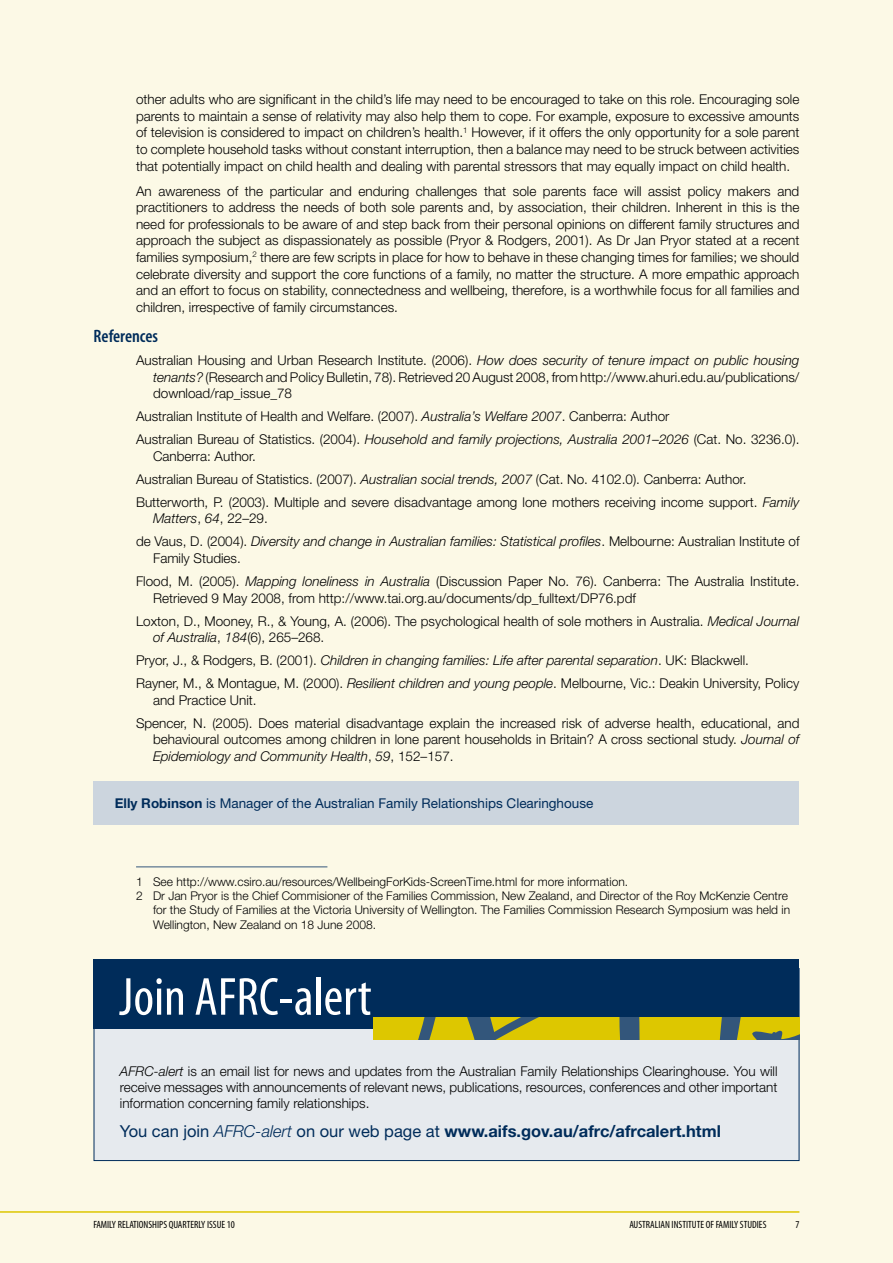
<style>
.page{position:relative;width:893px;height:1263px;background:#fcf9e6}
.page>*{position:absolute;margin:0;border:0;box-sizing:border-box;transform-origin:0 0}
.t1{font:54px "Myriad MM 400 300";color:#fff}
.t2{font:18px "Myriad MM 565 300";letter-spacing:-.105em;color:#002c5a}
.t3{font:700 16.5px "Helvetica Neue";color:#002c5a}
.t4{font:300 13.5px/16.6px "Helvetica Neue";color:#000}
.t5{font:italic 300 13.5px/23px "Helvetica Neue";color:#000}
.t6{font:13.5px "Helvetica Neue";color:#002c5a}
.t7{font:300 12px "Helvetica Neue";color:#000}
.t8{font:10.5px "Myriad MM 400 300";color:#000}
.s1{font-style:italic}
.s2{font-style:normal}
.s3{font-weight:700}
.s4{font-weight:400}
.s5{font-weight:300;font-style:italic}
</style>
<div class="page">
<hr style="left:0;top:1211px;width:799px;height:2px;background:#ddc700">
<div style="left:94px;top:781px;width:705px;height:44px;background:#ccd5de"></div>
<hr style="left:136px;top:866px;width:191px;height:1px;background:#33567b">
<div style="left:94px;top:968px;width:705px;height:192px;background:#e6eaee"></div>
<div style="left:94px;top:960px;width:705px;height:69px;background:#002c5a"></div>
<svg style="left:373px;top:1018px;width:426px;height:22px;background:#b6ad1b"></svg>
<p class="t4" style="left:136px;top:91px;width:665px;text-align:justify">other adults who are significant in the child’s life may need to be encouraged to take on this role. Encouraging sole parents to maintain a sense of relativity may also help them to cope. For example, exposure to excessive amounts of television is considered to impact on children’s health.<sup>1</sup> However, if it offers the only opportunity for a sole parent to complete household tasks without constant interruption, then a balance may need to be struck between activities that potentially impact on child health and dealing with parental stressors that may equally impact on child health.</p>
<p class="t4" style="left:136px;top:182px;width:665px;text-align:justify">An awareness of the particular and enduring challenges that sole parents face will assist policy makers and practitioners to address the needs of both sole parents and, by association, their children. Inherent in this is the need for professionals to be aware of and step back from their personal opinions on different family structures and approach the subject as dispassionately as possible (Pryor &amp; Rodgers, 2001). As Dr Jan Pryor stated at a recent families symposium,<sup>2</sup> there are few scripts in place for how to behave in these changing times for families; we should celebrate diversity and support the core functions of a family, no matter the structure. A more empathic approach and an effort to focus on stability, connectedness and wellbeing, therefore, is a worthwhile focus for all families and children, irrespective of family circumstances.</p>
<h2 class="t2" style="left:94px;top:327px;width:68px">References</h2>
<p class="t4" style="left:153px;top:352px;width:648px;text-align:justify;text-indent:-17px">Australian Housing and Urban Research Institute. (2006). <span class="s1">How does security of tenure impact on public housing tenants?</span> (Research and Policy Bulletin, 78). Retrieved 20 August 2008, from http://www.ahuri.edu.au/publications/ download/rap_issue_78</p>
<p class="t4" style="left:136px;top:405px;width:665px;line-height:23px">Australian Institute of Health and Welfare. (2007). <span class="s1">Australia’s Welfare 2007</span>. Canberra: Author<br>Australian Bureau of Statistics. (2004). <span class="s1">Household and family projections, Australia 2001–2026</span> (Cat. No. 3236.0).</p>
<p class="t4" style="left:136px;top:444px;width:665px;line-height:23px;text-indent:17px">Canberra: Author.<br>Australian Bureau of Statistics. (2007). <span class="s1">Australian social trends, 2007</span> (Cat. No. 4102.0). Canberra: Author.<br>Butterworth, P. (2003). Multiple and severe disadvantage among lone mothers receiving income support. <span class="s1">Family</span></p>
<p class="t5" style="left:136px;top:507px;width:665px;text-indent:17px">Matters<span class="s2">,</span> 64<span class="s2">, 22–29.<br>de Vaus, D. (2004).</span> Diversity and change in Australian families: Statistical profiles<span class="s2">. Melbourne: Australian Institute of</span></p>
<p class="t4" style="left:136px;top:546px;width:665px;line-height:23px;text-indent:17px">Family Studies.<br>Flood, M. (2005). <span class="s1">Mapping loneliness in Australia</span> (Discussion Paper No. 76). Canberra: The Australia Institute.</p>
<p class="t4" style="left:136px;top:586px;width:665px;line-height:23px;text-indent:17px">Retrieved 9 May 2008, from http://www.tai.org.au/documents/dp_fulltext/DP76.pdf<br>Loxton, D., Mooney, R., &amp; Young, A. (2006). The psychological health of sole mothers in Australia. <span class="s1">Medical Journal</span></p>
<p class="t4" style="left:136px;top:625px;width:665px;line-height:23px;text-indent:17px"><span class="s1">of Australia</span>, <span class="s1">184</span>(6), 265–268.<br>Pryor, J., &amp; Rodgers, B. (2001). <span class="s1">Children in changing families: Life after parental separation</span>. UK: Blackwell.<br>Rayner, M., &amp; Montague, M. (2000). <span class="s1">Resilient children and young people</span>. Melbourne, Vic.: Deakin University, Policy</p>
<p class="t4" style="left:136px;top:688px;width:665px;line-height:23px;text-indent:17px">and Practice Unit.<br>Spencer, N. (2005). Does material disadvantage explain the increased risk of adverse health, educational, and</p>
<p class="t4" style="left:153px;top:731px;width:648px">behavioural outcomes among children in lone parent households in Britain? A cross sectional study. <span class="s1">Journal of<br>Epidemiology and Community Health</span>, <span class="s1">59</span>, 152–157.</p>
<p class="t6" style="left:115px;top:795px;width:480px"><span class="s3">Elly Robinson</span> is Manager of the Australian Family Relationships Clearinghouse</p>
<p class="t7" style="left:136px;top:874px;width:494px">1 See http://www.csiro.au/resources/WellbeingForKids-ScreenTime.html for more information.</p>
<p class="t7" style="left:136px;top:888px;width:653px">2 Dr Jan Pryor is the Chief Commisioner of the Families Commission, New Zealand, and Director of the Roy McKenzie Centre</p>
<p class="t7" style="left:153px;top:903px;width:639px">for the Study of Families at the Victoria University of Wellington. The Families Commission Research Symposium was held in</p>
<p class="t7" style="left:153px;top:917px;width:224px">Wellington, New Zealand on 18 June 2008.</p>
<h1 class="t1" style="left:119px;top:970px;width:254px">Join AFRC-alert</h1>
<p class="t4" style="left:120px;top:1063px;width:659px;line-height:16.2px;text-align:justify"><span class="s1">AFRC-alert</span> is an email list for news and updates from the Australian Family Relationships Clearinghouse. You will receive messages with announcements of relevant news, publications, resources, conferences and other important information concerning family relationships.</p>
<p class="t3" style="left:120px;top:1121px;width:603px"><span class="s4">You can join</span> <span class="s5">AFRC-alert</span> <span class="s4">on our web page at</span> www.aifs.gov.au/afrc/afrcalert.html</p>
<p class="t8" style="left:94px;top:1220px;width:143px">FAMILY RELATIONSHIPS QUARTERLY ISSUE 10</p>
<p class="t8" style="left:629px;top:1220px;width:139px">AUSTRALIAN INSTITUTE OF FAMILY STUDIES</p>
<p class="t8" style="left:795px;top:1220px;width:6px">7</p>
</div>
